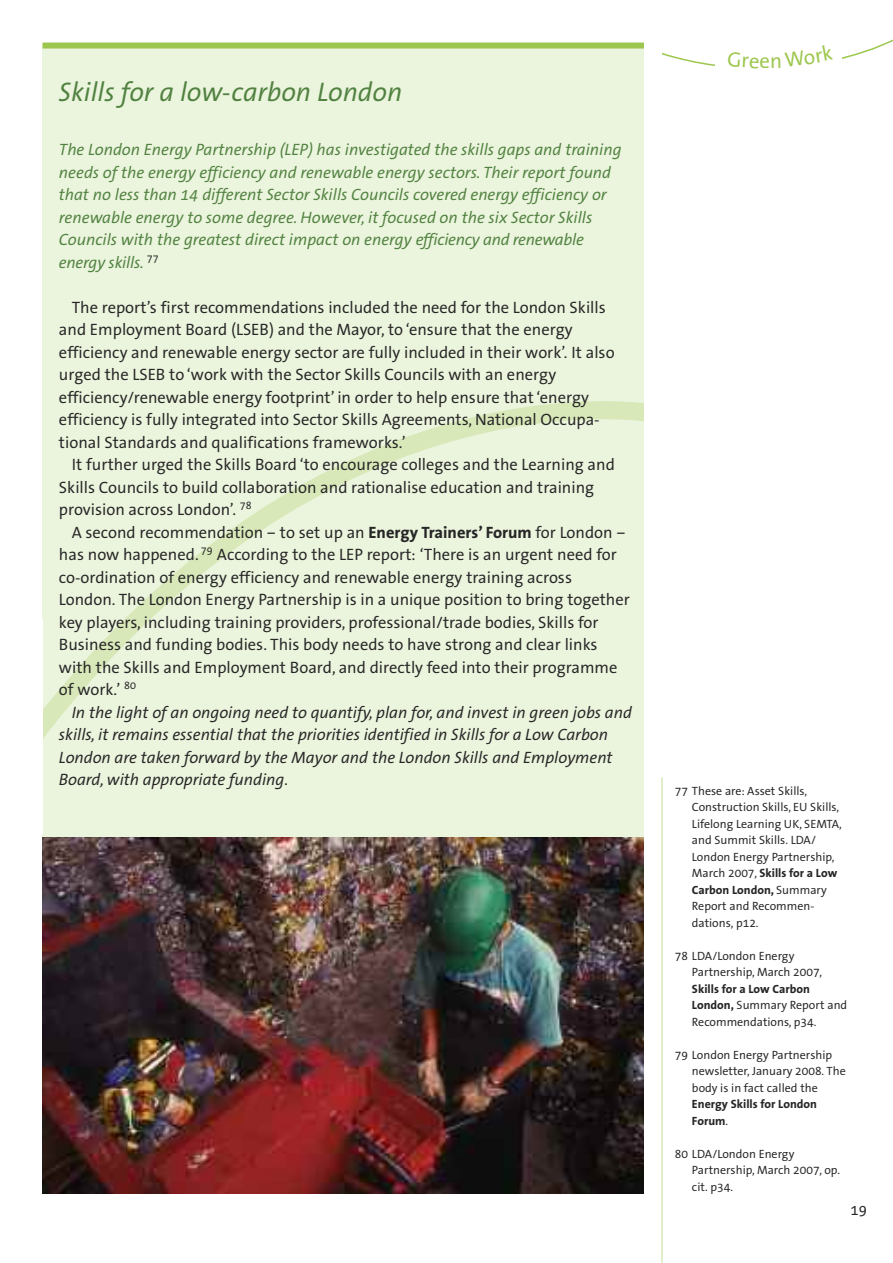
<style>
.page{position:relative;width:893px;height:1263px;background:#fff}
.page>*{position:absolute;margin:0;border:0;box-sizing:border-box;transform-origin:0 0}
.t1{font:italic 27px "The Sans Office";color:#518241}
.t2{font:16.5px/22.5px "The Sans Office";color:#272627}
.t3{font:italic 16.5px/22.5px "The Sans Office";color:#518241}
.t4{font:italic 16.5px/22.5px "The Sans Office";color:#272627}
.t5{font:15px "The Sans Office";color:#272627}
.t6{font:12px/16.5px "The Sans Office";color:#272627}
.t7{font:700 12px/16.5px "The Sans Office";color:#272627}
.s1{font-weight:700}
.s2{font-weight:400}
</style>
<div class="page">
<div style="left:43px;top:46px;width:601px;height:796px;background:#ebf4dc"></div>
<svg style="left:42px;top:342px;width:602px;height:396px"></svg>
<hr style="left:661px;top:777px;width:2px;height:486px;background:#d8e8b8">
<div style="left:43px;top:43px;width:601px;height:6px;background:#9dc64e"></div>
<img style="left:43px;top:837px;width:601px;height:356px">
<div style="left:0;top:619px;width:43px;height:214px;background:#fff"></div>
<svg style="left:589px;top:39px;width:304px;height:27px"></svg>
<h1 class="t1" style="left:59px;top:82px;width:345px">Skills for a low-carbon London</h1>
<p class="t3" style="left:59px;top:140px;width:564px">The London Energy Partnership (LEP) has investigated the skills gaps and training needs of the energy efficiency and renewable energy sectors. Their report found that no less than 14 different Sector Skills Councils covered energy efficiency or renewable energy to some degree. However, it focused on the six Sector Skills Councils with the greatest direct impact on energy efficiency and renewable energy skills. <sup>77</sup></p>
<p class="t2" style="left:59px;top:297px;width:557px;text-indent:13px">The report’s first recommendations included the need for the London Skills and Employment Board (LSEB) and the Mayor, to ‘ensure that the energy efficiency and renewable energy sector are fully included in their work’. It also urged the LSEB to ‘work with the Sector Skills Councils with an energy efficiency/renewable energy footprint’ in order to help ensure that ‘energy efficiency is fully integrated into Sector Skills Agreements, National Occupa&shy;tional Standards and qualifications frameworks.’</p>
<p class="t2" style="left:59px;top:455px;width:557px;text-indent:13px">It further urged the Skills Board ‘to encourage colleges and the Learning and<br>Skills Councils to build collaboration and rationalise education and training provision across London’. <sup>78</sup></p>
<p class="t2" style="left:59px;top:522px;width:572px;text-indent:13px">A second recommendation – to set up an <span class="s1">Energy Trainers’ Forum</span> for London – has now happened. <sup>79</sup> According to the LEP report: ‘There is an urgent need for co-ordination of energy efficiency and renewable energy training across London. The London Energy Partnership is in a unique position to bring together key players, including training providers, professional/trade bodies, Skills for Business and funding bodies. This body needs to have strong and clear links with the Skills and Employment Board, and directly feed into their programme of work.’ <sup>80</sup></p>
<p class="t4" style="left:59px;top:702px;width:574px;text-indent:13px">In the light of an ongoing need to quantify, plan for, and invest in green jobs and skills, it remains essential that the priorities identified in Skills for a Low Carbon London are taken forward by the Mayor and the London Skills and Employment Board, with appropriate funding.</p>
<p class="t6" style="left:692px;top:783px;width:151px;text-indent:-17px">77 These are: Asset Skills,<br>Construction Skills, EU Skills,<br>Lifelong Learning UK, SEMTA, and Summit Skills. LDA/<br>London Energy Partnership,<br>March 2007, <span class="s1">Skills for a Low<br>Carbon London,</span> Summary<br>Report and Recommen&shy;dations, p12.</p>
<p class="t6" style="left:692px;top:948px;width:132px;text-indent:-17px">78 LDA/London Energy<br>Partnership, March 2007,</p>
<p class="t6" style="left:692px;top:981px;width:157px"><span class="s1">Skills for a Low Carbon<br>London,</span> Summary Report and<br>Recommendations, p34.</p>
<p class="t6" style="left:692px;top:1047px;width:155px;text-indent:-17px">79 London Energy Partnership newsletter, January 2008. The body is in fact called the</p>
<p class="t7" style="left:692px;top:1097px;width:127px">Energy Skills for London<br>Forum<span class="s2">.</span></p>
<p class="t6" style="left:692px;top:1146px;width:150px;text-indent:-17px">80 LDA/London Energy<br>Partnership, March 2007, op. cit. p34.</p>
<p class="t5" style="left:850px;top:1203px;width:18px">19</p>
</div>
